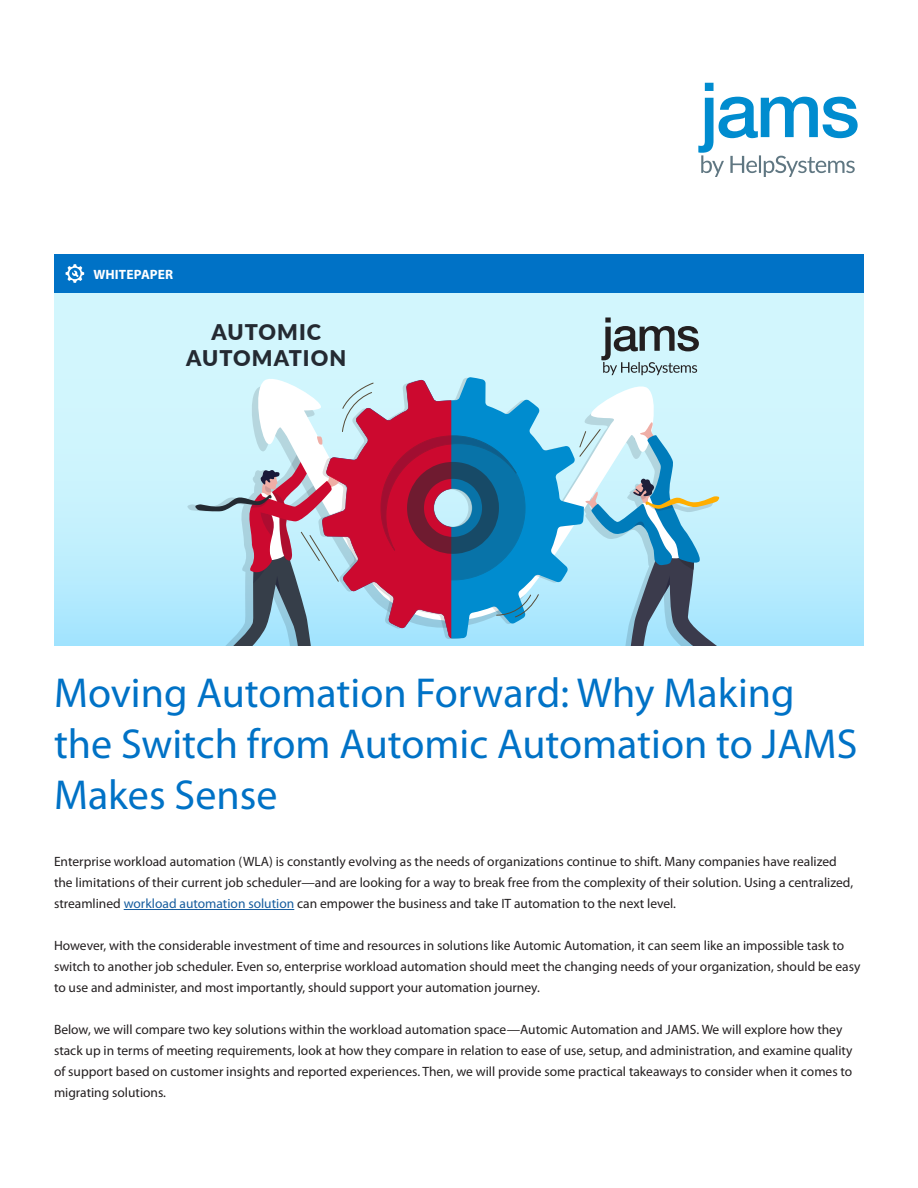
<style>
.page{position:relative;width:918px;height:1188px;background:#fff}
.page>*{position:absolute;margin:0;border:0;box-sizing:border-box;transform-origin:0 0}
.t1{font:42px/51px "Myriad Pro";color:#0072c6}
.t2{font:800 21.6px/26px "Lato";letter-spacing:.05em;color:#242a32;text-align:center}
.Title_-_Summary_Copy{font:13.5px/21px "Myriad Pro";color:#231f20}
.t3{font:700 13.5px "Myriad Pro";letter-spacing:.01em;color:#fff}
.s1{color:#175d9e}
</style>
<div class="page">
<div style="left:54px;top:254px;width:810px;height:39px;background:#0072c6"></div>
<svg style="left:66px;top:264px;width:18px;height:19px"></svg>
<svg style="left:698px;top:83px;width:160px;height:94px"></svg>
<div style="left:54px;top:293px;width:810px;height:352px;background:linear-gradient(to bottom,#dcfafd,#b0e9fe)"></div>
<svg style="left:601px;top:317px;width:98px;height:58px;background:#9fb7bd"></svg>
<svg style="left:252px;top:371px;width:408px;height:271px;fill:#d2f6fd"></svg>
<svg style="left:579px;top:422px;width:145px;height:223px;background:#a0ccdd"></svg>
<svg style="left:322px;top:377px;width:262px;height:262px;background:#8ed4ef"></svg>
<svg style="left:187px;top:380px;width:352px;height:265px;background:#9996b1"></svg>
<hr style="left:124px;top:909px;width:170px;height:1px;background:#175d9e">
<p class="t3" style="left:93px;top:265px;width:81px">WHITEPAPER</p>
<p class="t2" style="left:186px;top:318px;width:162px">AUTOMIC<br>AUTOMATION</p>
<p class="t1" style="left:54px;top:667px;width:805px">Moving Automation Forward: Why Making the Switch from Automic Automation to JAMS<br>Makes Sense</p>
<p class="Title_-_Summary_Copy" style="left:54px;top:851px;width:801px">Enterprise workload automation (WLA) is constantly evolving as the needs of organizations continue to shift. Many companies have realized the limitations of their current job scheduler—and are looking for a way to break free from the complexity of their solution. Using a centralized, streamlined <span class="s1">workload automation solution</span> can empower the business and take IT automation to the next level.</p>
<p class="Title_-_Summary_Copy" style="left:54px;top:935px;width:808px">However, with the considerable investment of time and resources in solutions like Automic Automation, it can seem like an impossible task to switch to another job scheduler. Even so, enterprise workload automation should meet the changing needs of your organization, should be easy to use and administer, and most importantly, should support your automation journey.</p>
<p class="Title_-_Summary_Copy" style="left:54px;top:1019px;width:800px">Below, we will compare two key solutions within the workload automation space—Automic Automation and JAMS. We will explore how they stack up in terms of meeting requirements, look at how they compare in relation to ease of use, setup, and administration, and examine quality of support based on customer insights and reported experiences. Then, we will provide some practical takeaways to consider when it comes to migrating solutions.</p>
</div>
